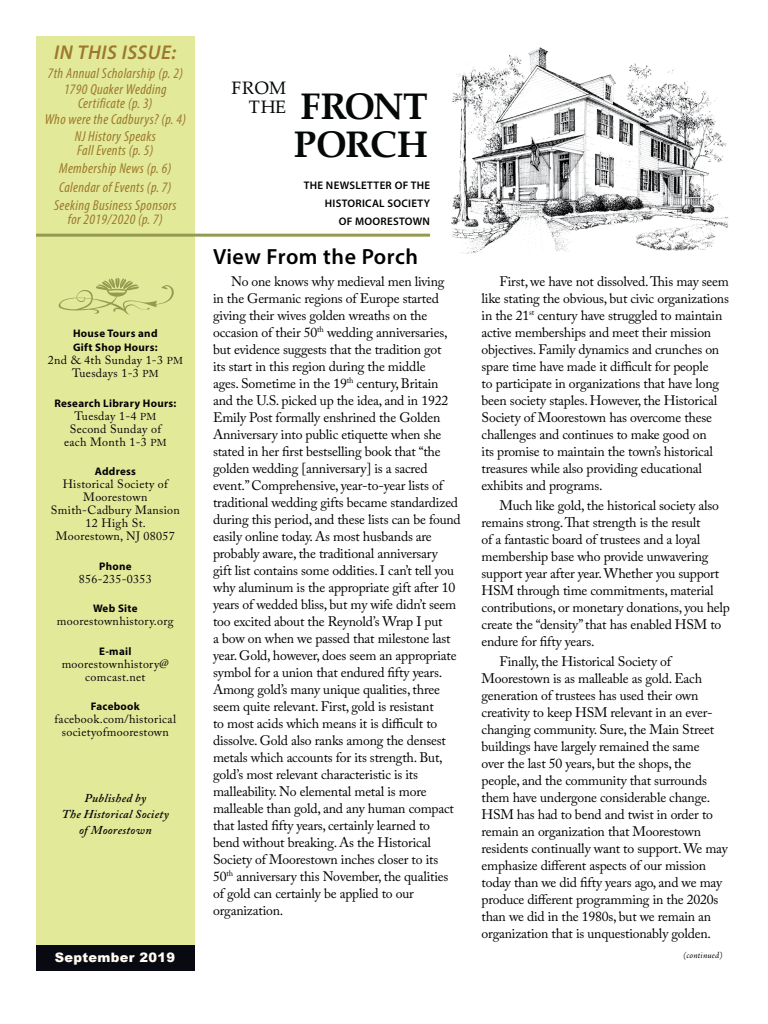
<style>
.page{position:relative;width:768px;height:1024px;background:#fff}
.page>*{position:absolute;margin:0;border:0;box-sizing:border-box;transform-origin:0 0}
.t1{font:700 37px/38px "Palatino Linotype";letter-spacing:-.025em;color:#040807}
.Head_1___Black{font:600 22px "Myriad Pro";letter-spacing:.025em;color:#000}
.t2{font:italic 600 20px "Myriad Pro";letter-spacing:.025em;color:#9d782c}
.t3{font:18px/19px "Palatino Linotype";letter-spacing:.04em;color:#040807;text-align:right}
.t4{font:italic condensed 14.5px/16.3px "Myriad Pro";letter-spacing:.025em;color:#9d782c;text-align:center}
.Body_Text___Serif{font:13.8px/17px "Adobe Caslon Pro";letter-spacing:-.015em;color:#000}
.t5{font:900 13px "Arial";letter-spacing:.025em;color:#fffbf1}
.t6{font:12px/13px "Adobe Caslon Pro";letter-spacing:.025em;color:#040303;text-align:center}
.t7{font:italic 600 12px/16px "Adobe Caslon Pro";letter-spacing:.025em;color:#040303;text-align:center}
.t8{font:700 11px/14px "Myriad Pro";letter-spacing:.025em;color:#040303}
.t9{font:600 11px/18px "Myriad Pro";letter-spacing:.025em;color:#000;text-align:right}
.Body{font:italic 9px "Adobe Jenson Pro";letter-spacing:.02em;color:#000}
.s1{font-size:10px}
</style>
<div class="page">
<div style="left:36px;top:36px;width:158px;height:910px;background:#e2ea9a"></div>
<div style="left:36px;top:946px;width:158px;height:25px;background:#090911"></div>
<svg style="left:58px;top:278px;width:116px;height:37px"></svg>
<hr style="left:36px;top:234px;width:394px;height:3px;background:#949b51">
<img style="left:451px;top:47px;width:278px;height:206px">
<h3 class="t2" style="left:54px;top:40px;width:124px">IN THIS ISSUE:</h3>
<p class="t4" style="left:48px;top:65px;width:137px">7th Annual Scholarship (p. 2)<br>1790 Quaker Wedding</p>
<p class="t4" style="left:45px;top:95px;width:143px">Certificate (p. 3)<br>Who were the Cadburys? (p. 4)<br>NJ History Speaks</p>
<p class="t4" style="left:54px;top:140px;width:124px;line-height:18.5px">Fall Events (p. 5)<br>Membership News (p. 6)<br>Calendar of Events (p. 7)<br>Seeking Business Sponsors</p>
<p class="t4" style="left:68px;top:211px;width:96px">for 2019/2020 (p. 7)</p>
<p class="t8" style="left:73px;top:326px;width:86px">House Tours and<br>Gift Shop Hours:</p>
<p class="t6" style="left:48px;top:354px;width:137px">2nd &amp; 4th Sunday 1-3 <span class="s1">PM<br></span>Tuesdays 1-3 <span class="s1">PM</span></p>
<p class="t8" style="left:54px;top:396px;width:124px">Research Library Hours:</p>
<p class="t6" style="left:64px;top:409px;width:104px">Tuesday 1-4 <span class="s1">PM<br></span>Second Sunday of each Month 1-3 <span class="s1">PM</span></p>
<p class="t8" style="left:95px;top:464px;width:43px">Address</p>
<p class="t6" style="left:51px;top:478px;width:131px">Historical Society of<br>Moorestown<br>Smith-Cadbury Mansion<br>12 High St.<br>Moorestown, NJ 08057</p>
<p class="t8" style="left:99px;top:559px;width:34px">Phone</p>
<p class="t6" style="left:79px;top:572px;width:74px">856-235-0353</p>
<p class="t8" style="left:93px;top:601px;width:46px">Web Site</p>
<p class="t6" style="left:57px;top:615px;width:118px">moorestownhistory.org</p>
<p class="t8" style="left:99px;top:644px;width:34px">E-mail</p>
<p class="t6" style="left:62px;top:657px;width:109px">moorestownhistory@ comcast.net</p>
<p class="t8" style="left:91px;top:699px;width:51px">Facebook</p>
<p class="t6" style="left:55px;top:713px;width:123px">facebook.com/historical societyofmoorestown</p>
<p class="t7" style="left:62px;top:790px;width:108px">Published by<br>The Historical Society of Moorestown</p>
<p class="t5" style="left:55px;top:948px;width:122px">September 2019</p>
<h3 class="t3" style="left:232px;top:78px;width:56px">FROM<br>THE</h3>
<h1 class="t1" style="left:294px;top:86px;width:136px">FRONT<br>PORCH</h1>
<p class="t9" style="left:304px;top:176px;width:128px">THE NEWSLETTER OF THE<br>HISTORICAL SOCIETY<br>OF MOORESTOWN</p>
<p class="Head_1___Black" style="left:213px;top:242px;width:207px">View From the Porch</p>
<p class="Body_Text___Serif" style="left:213px;top:272px;width:249px;text-indent:18px">No one knows why medieval men living<br>in the Germanic regions of Europe started giving their wives golden wreaths on the occasion of their 50<sup>th</sup> wedding anniversaries, but evidence suggests that the tradition got<br>its start in this region during the middle<br>ages. Sometime in the 19<sup>th</sup> century, Britain and the U.S. picked up the idea, and in 1922<br>Emily Post formally enshrined the Golden Anniversary into public etiquette when she stated in her first bestselling book that “the golden wedding [anniversary] is a sacred event.” Comprehensive, year-to-year lists of traditional wedding gifts became standardized during this period, and these lists can be found easily online today. As most husbands are probably aware, the traditional anniversary<br>gift list contains some oddities. I can’t tell you why aluminum is the appropriate gift after 10 years of wedded bliss, but my wife didn’t seem too excited about the Reynold’s Wrap I put<br>a bow on when we passed that milestone last year. Gold, however, does seem an appropriate symbol for a union that endured fifty years.<br>Among gold’s many unique qualities, three seem quite relevant. First, gold is resistant<br>to most acids which means it is difficult to dissolve. Gold also ranks among the densest metals which accounts for its strength. But, gold’s most relevant characteristic is its malleability. No elemental metal is more malleable than gold, and any human compact that lasted fifty years, certainly learned to<br>bend without breaking. As the Historical Society of Moorestown inches closer to its 50<sup>th</sup> anniversary this November, the qualities of gold can certainly be applied to our organization.</p>
<p class="Body_Text___Serif" style="left:482px;top:272px;width:249px;text-indent:18px">First, we have not dissolved. This may seem like stating the obvious, but civic organizations in the 21<sup>st</sup> century have struggled to maintain active memberships and meet their mission objectives. Family dynamics and crunches on spare time have made it difficult for people<br>to participate in organizations that have long been society staples. However, the Historical Society of Moorestown has overcome these challenges and continues to make good on<br>its promise to maintain the town’s historical treasures while also providing educational exhibits and programs.</p>
<p class="Body_Text___Serif" style="left:482px;top:497px;width:250px;text-indent:18px">Much like gold, the historical society also remains strong. That strength is the result<br>of a fantastic board of trustees and a loyal membership base who provide unwavering support year after year. Whether you support HSM through time commitments, material contributions, or monetary donations, you help create the “density” that has enabled HSM to endure for fifty years.</p>
<p class="Body_Text___Serif" style="left:482px;top:653px;width:248px;text-indent:18px">Finally, the Historical Society of Moorestown is as malleable as gold. Each generation of trustees has used their own creativity to keep HSM relevant in an ever&shy;changing community. Sure, the Main Street buildings have largely remained the same<br>over the last 50 years, but the shops, the people, and the community that surrounds them have undergone considerable change.<br>HSM has had to bend and twist in order to remain an organization that Moorestown residents continually want to support. We may emphasize different aspects of our mission today than we did fifty years ago, and we may produce different programming in the 2020s than we did in the 1980s, but we remain an organization that is unquestionably golden.</p>
<p class="Body" style="left:683px;top:951px;width:41px">(continued)</p>
</div>
